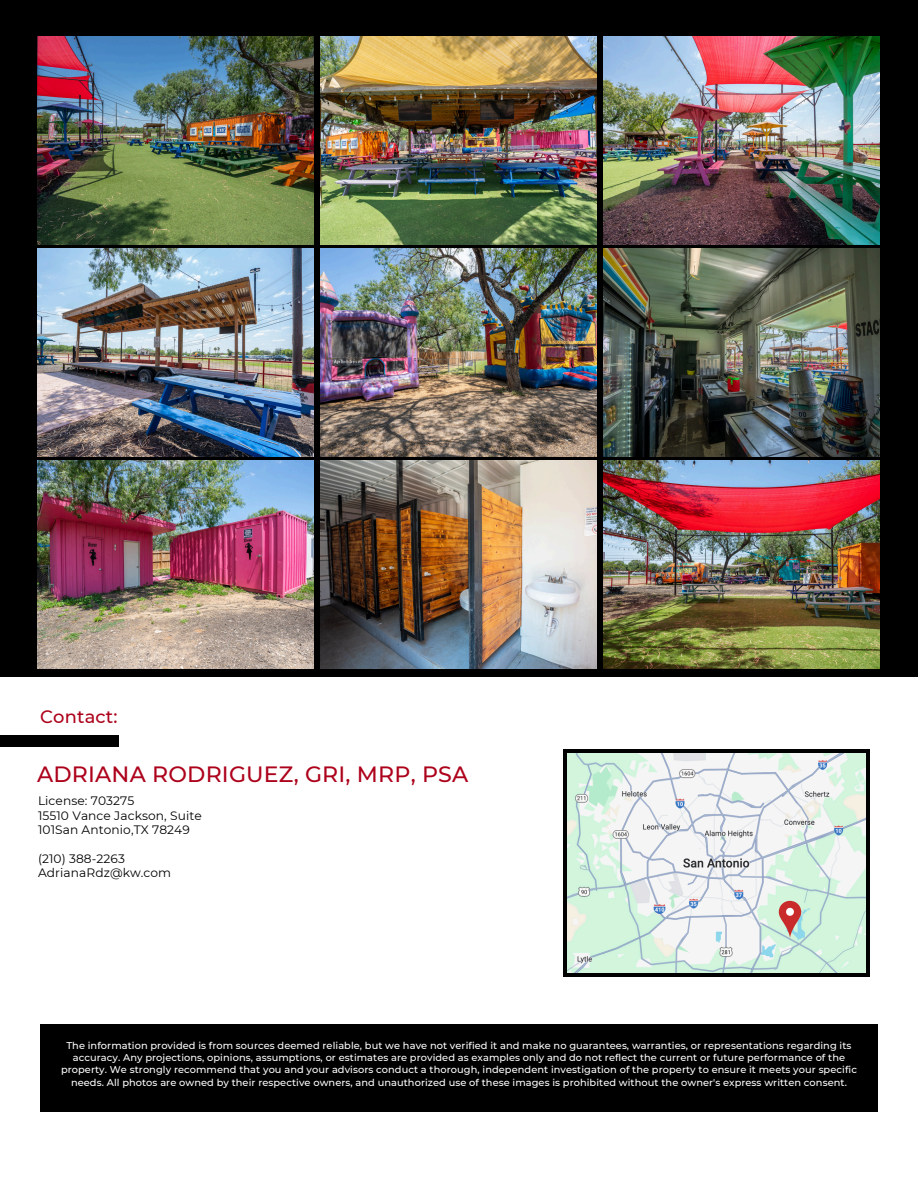
<style>
.page{position:relative;width:918px;height:1188px;background:#fff}
.page>*{position:absolute;margin:0;border:0;box-sizing:border-box;transform-origin:0 0}
.t1{font:500 22.05px "Montserrat";letter-spacing:.01em;color:#ad021b}
.t2{font:500 17.85px "Montserrat";letter-spacing:.01em;color:#ad021b}
.t3{font:12.15px/14.4px "Montserrat";letter-spacing:.005em;color:#000}
.t4{font:500 9.9px/12.3px "Montserrat";letter-spacing:.005em;color:#fff;text-align:center}
</style>
<div class="page">
<div style="left:40px;top:1024px;width:838px;height:87px;background:#000"></div>
<div style="left:0;top:0;width:918px;height:676px;background:#000"></div>
<div style="left:0;top:736px;width:119px;height:11px;background:#000"></div>
<img style="left:37px;top:36px;width:276px;height:209px">
<img style="left:320px;top:36px;width:276px;height:209px">
<img style="left:320px;top:248px;width:276px;height:209px">
<img style="left:320px;top:460px;width:276px;height:209px">
<img style="left:604px;top:460px;width:276px;height:209px">
<img style="left:604px;top:248px;width:276px;height:209px">
<img style="left:604px;top:36px;width:276px;height:209px">
<img style="left:37px;top:248px;width:276px;height:209px">
<img style="left:37px;top:460px;width:276px;height:209px">
<img style="left:567px;top:753px;width:299px;height:220px">
<hr style="left:564px;top:750px;width:305px;height:3px;background:#000">
<hr style="left:564px;top:973px;width:305px;height:3px;background:#000">
<hr style="left:564px;top:750px;width:3px;height:226px;background:#000">
<hr style="left:866px;top:750px;width:3px;height:226px;background:#000">
<svg style="left:779px;top:901px;width:22px;height:37px"></svg>
<p class="t2" style="left:40px;top:705px;width:79px">Contact:</p>
<h3 class="t1" style="left:37px;top:760px;width:433px">ADRIANA RODRIGUEZ, GRI, MRP, PSA</h3>
<p class="t3" style="left:38px;top:794px;width:165px">License: 703275<br>15510 Vance Jackson, Suite<br>101San Antonio,TX 78249</p>
<p class="t3" style="left:38px;top:851px;width:135px">(210) 388-2263<br>AdrianaRdz@kw.com</p>
<h3 class="t4" style="left:61px;top:1039px;width:797px">The information provided is from sources deemed reliable, but we have not verified it and make no guarantees, warranties, or representations regarding its accuracy. Any projections, opinions, assumptions, or estimates are provided as examples only and do not reflect the current or future performance of the property. We strongly recommend that you and your advisors conduct a thorough, independent investigation of the property to ensure it meets your specific needs. All photos are owned by their respective owners, and unauthorized use of these images is prohibited without the owner's express written consent.</h3>
</div>
